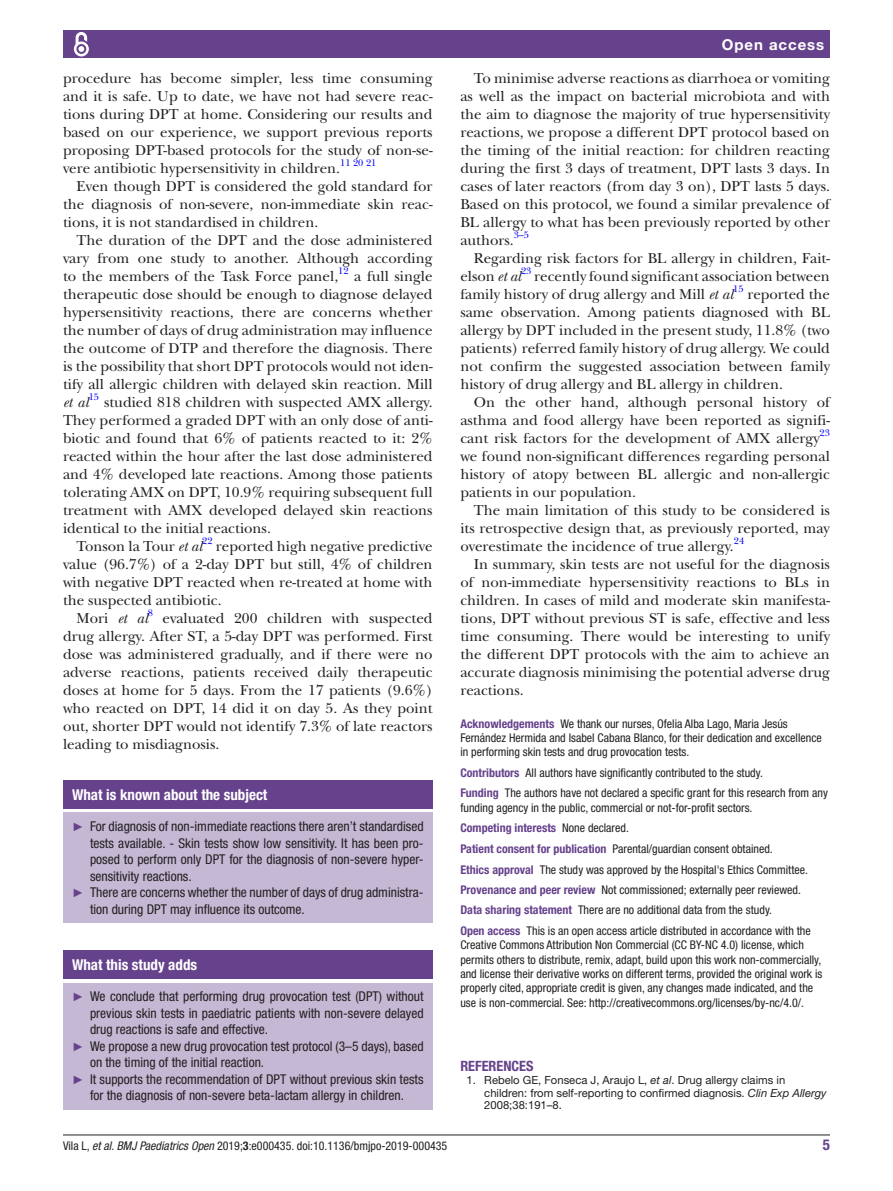
<style>
.page{position:relative;width:893px;height:1191px;background:#fff}
.page>*{position:absolute;margin:0;border:0;box-sizing:border-box;transform-origin:0 0}
.t1{font:15px/18px "New Baskerville";color:#231f20;text-align:justify}
.t2{font:700 condensed 15px "Helvetica Neue LT Std";color:#fff}
.t3{font:700 15px "Helvetica Neue LT Std";letter-spacing:.065em;color:#fff}
.t4{font:italic 15px "New Baskerville";color:#231f20}
.t5{font:700 condensed 15px "Helvetica Neue LT Std";color:#66428c}
.t6{font:700 condensed 14.25px "Helvetica Neue LT Std";color:#66428c}
.t7{font:condensed 13.5px "Helvetica Neue LT Std";color:#231f20}
.t8{font:condensed 12px/14.4px "Helvetica Neue LT Std";color:#231f20}
.t9{font:11.25px/12.8px "Helvetica Neue LT Std";color:#231f20}
.t10{font:9.9px "New Baskerville";color:#00f}
.s1{font-style:italic}
.s2{font-family:"Arial";font-stretch:normal;font-size:12px;color:#66428c}
.s3{font-weight:700;color:#66428c}
.s4{font-weight:700}
</style>
<div class="page">
<hr style="left:63px;top:1134px;width:767px;height:1px;background:#231f20">
<div style="left:63px;top:31px;width:767px;height:27px;background:#66428c"></div>
<svg style="left:73px;top:32px;width:16px;height:25px"></svg>
<div style="left:63px;top:780px;width:370px;height:28px;background:#66428c"></div>
<div style="left:63px;top:812px;width:370px;height:111px;background:#c4b8d4"></div>
<div style="left:63px;top:950px;width:370px;height:28px;background:#66428c"></div>
<div style="left:63px;top:982px;width:370px;height:127px;background:#c4b8d4"></div>
<p class="t1" style="left:63px;top:69px;width:371px">procedure has become simpler, less time consuming and it is safe. Up to date, we have not had severe reac&shy;tions during DPT at home. Considering our results and based on our experience, we support previous reports proposing DPT-based protocols for the study of non-se&shy;vere antibiotic hypersensitivity in children.</p>
<p class="t10" style="left:340px;top:157px;width:38px">11 20 21</p>
<p class="t1" style="left:63px;top:177px;width:371px;text-indent:14px">Even though DPT is considered the gold standard for the diagnosis of non-severe, non-immediate skin reac&shy;tions, it is not standardised in children.</p>
<p class="t1" style="left:63px;top:231px;width:371px;text-indent:14px">The duration of the DPT and the dose administered vary from one study to another. Although according to the members of the Task Force panel,</p>
<p class="t10" style="left:338px;top:265px;width:12px">12</p>
<p class="t1" style="left:63px;top:267px;width:371px;text-indent:291px">a full single therapeutic dose should be enough to diagnose delayed hypersensitivity reactions, there are concerns whether the number of days of drug administration may influence the outcome of DTP and therefore the diagnosis. There is the possibility that short DPT protocols would not iden&shy;tify all allergic children with delayed skin reaction. Mill</p>
<p class="t4" style="left:63px;top:393px;width:27px">et al</p>
<p class="t10" style="left:89px;top:391px;width:12px">15</p>
<p class="t1" style="left:63px;top:393px;width:371px;text-indent:41px">studied 818 children with suspected AMX allergy.<br>They performed a graded DPT with an only dose of anti&shy;biotic and found that 6% of patients reacted to it: 2% reacted within the hour after the last dose administered and 4% developed late reactions. Among those patients tolerating AMX on DPT, 10.9% requiring subsequent full treatment with AMX developed delayed skin reactions identical to the initial reactions.</p>
<p class="t1" style="left:77px;top:537px;width:358px">Tonson la Tour <span class="s1">et al</span><sup>22</sup> reported high negative predictive</p>
<p class="t1" style="left:63px;top:555px;width:371px">value (96.7%) of a 2-day DPT but still, 4% of children</p>
<p class="t1" style="left:63px;top:573px;width:371px">with negative DPT reacted when re-treated at home with</p>
<p class="t1" style="left:63px;top:591px;width:160px">the suspected antibiotic.</p>
<p class="t1" style="left:77px;top:609px;width:73px">Mori <span class="s1">et al</span></p>
<p class="t10" style="left:148px;top:607px;width:7px">8</p>
<p class="t1" style="left:63px;top:609px;width:371px;text-indent:100px">evaluated 200 children with suspected drug allergy. After ST, a 5-day DPT was performed. First dose was administered gradually, and if there were no adverse reactions, patients received daily therapeutic doses at home for 5 days. From the 17 patients (9.6%) who reacted on DPT, 14 did it on day 5. As they point out, shorter DPT would not identify 7.3% of late reactors leading to misdiagnosis.</p>
<p class="t2" style="left:72px;top:785px;width:197px">What is known about the subject</p>
<p class="t7" style="left:72px;top:818px;width:353px"><span class="s2">►</span> For diagnosis of non-immediate reactions there aren’t standardised</p>
<p class="t7" style="left:90px;top:835px;width:335px">tests available. - Skin tests show low sensitivity. It has been pro-</p>
<p class="t7" style="left:90px;top:851px;width:335px">posed to perform only DPT for the diagnosis of non-severe hyper-</p>
<p class="t7" style="left:90px;top:868px;width:103px">sensitivity reactions.</p>
<p class="t7" style="left:72px;top:884px;width:353px"><span class="s2">►</span> There are concerns whether the number of days of drug administra-</p>
<p class="t7" style="left:90px;top:901px;width:216px">tion during DPT may influence its outcome.</p>
<p class="t2" style="left:72px;top:955px;width:127px">What this study adds</p>
<p class="t7" style="left:72px;top:988px;width:353px"><span class="s2">►</span> We conclude that performing drug provocation test (DPT) without</p>
<p class="t7" style="left:90px;top:1005px;width:335px">previous skin tests in paediatric patients with non-severe delayed</p>
<p class="t7" style="left:90px;top:1021px;width:180px">drug reactions is safe and effective.</p>
<p class="t7" style="left:72px;top:1038px;width:353px"><span class="s2">►</span> We propose a new drug provocation test protocol (3–5 days), based</p>
<p class="t7" style="left:90px;top:1054px;width:176px">on the timing of the initial reaction.</p>
<p class="t7" style="left:72px;top:1071px;width:353px"><span class="s2">►</span> It supports the recommendation of DPT without previous skin tests</p>
<p class="t7" style="left:90px;top:1087px;width:316px">for the diagnosis of non-severe beta-lactam allergy in children.</p>
<p class="t3" style="left:722px;top:35px;width:104px">Open access</p>
<p class="t1" style="left:460px;top:69px;width:371px;text-indent:14px">To minimise adverse reactions as diarrhoea or vomiting as well as the impact on bacterial microbiota and with the aim to diagnose the majority of true hypersensitivity reactions, we propose a different DPT protocol based on the timing of the initial reaction: for children reacting during the first 3 days of treatment, DPT lasts 3 days. In cases of later reactors (from day 3 on), DPT lasts 5 days.<br>Based on this protocol, we found a similar prevalence of BL allergy to what has been previously reported by other authors.</p>
<p class="t10" style="left:514px;top:229px;width:17px">3–5</p>
<p class="t1" style="left:460px;top:249px;width:371px;text-indent:14px">Regarding risk factors for BL allergy in children, Fait&shy;elson <span class="s1">et al</span></p>
<p class="t10" style="left:521px;top:265px;width:12px">23</p>
<p class="t1" style="left:460px;top:267px;width:371px;text-indent:74px">recently found significant association between family history of drug allergy and Mill <span class="s1">et al</span></p>
<p class="t10" style="left:733px;top:283px;width:12px">15</p>
<p class="t1" style="left:460px;top:285px;width:371px;text-indent:287px">reported the same observation. Among patients diagnosed with BL allergy by DPT included in the present study, 11.8% (two patients) referred family history of drug allergy. We could not confirm the suggested association between family history of drug allergy and BL allergy in children.</p>
<p class="t1" style="left:460px;top:393px;width:371px;text-indent:14px">On the other hand, although personal history of asthma and food allergy have been reported as signifi&shy;cant risk factors for the development of AMX allergy<sup>23 </sup>we found non-significant differences regarding personal history of atopy between BL allergic and non-allergic patients in our population.</p>
<p class="t1" style="left:460px;top:501px;width:371px;text-indent:14px">The main limitation of this study to be considered is its retrospective design that, as previously reported, may overestimate the incidence of true allergy.</p>
<p class="t10" style="left:734px;top:535px;width:12px">24</p>
<p class="t1" style="left:460px;top:555px;width:371px;text-indent:14px">In summary, skin tests are not useful for the diagnosis of non-immediate hypersensitivity reactions to BLs in children. In cases of mild and moderate skin manifesta&shy;tions, DPT without previous ST is safe, effective and less time consuming. There would be interesting to unify the different DPT protocols with the aim to achieve an accurate diagnosis minimising the potential adverse drug reactions.</p>
<p class="t8" style="left:460px;top:716px;width:363px"><span class="s3">Acknowledgements</span> We thank our nurses, Ofelia Alba Lago, Maria Jesús<br>Fernández Hermida and Isabel Cabana Blanco, for their dedication and excellence in performing skin tests and drug provocation tests.</p>
<p class="t8" style="left:460px;top:762px;width:369px;line-height:20.4px"><span class="s3">Contributors</span> All authors have significantly contributed to the study.<br><span class="s3">Funding</span> The authors have not declared a specific grant for this research from any</p>
<p class="t8" style="left:460px;top:797px;width:352px;line-height:20.5px">funding agency in the public, commercial or not-for-profit sectors.<br><span class="s3">Competing interests</span> None declared.<br><span class="s3">Patient consent for publication</span> Parental/guardian consent obtained.<br><span class="s3">Ethics approval</span> The study was approved by the Hospital's Ethics Committee.<br><span class="s3">Provenance and peer review</span> Not commissioned; externally peer reviewed.<br><span class="s3">Data sharing statement</span> There are no additional data from the study.<br><span class="s3">Open access</span> This is an open access article distributed in accordance with the</p>
<p class="t8" style="left:460px;top:937px;width:364px">Creative Commons Attribution Non Commercial (CC BY-NC 4.0) license, which permits others to distribute, remix, adapt, build upon this work non-commercially, and license their derivative works on different terms, provided the original work is properly cited, appropriate credit is given, any changes made indicated, and the use is non-commercial. See: http://creativecommons.org/licenses/by-nc/4.0/.</p>
<p class="t6" style="left:460px;top:1057px;width:75px">References</p>
<p class="t9" style="left:484px;top:1073px;width:344px;text-indent:-18px">1. Rebelo GE, Fonseca J, Araujo L, <span class="s1">et al</span>. Drug allergy claims in children: from self-reporting to confirmed diagnosis. <span class="s1">Clin Exp Allergy<br></span>2008;38:191–8.</p>
<p class="t8" style="left:63px;top:1138px;width:386px">Vila L, <span class="s1">et al</span>. <span class="s1">BMJ Paediatrics Open</span> 2019;<span class="s4">3</span>:e000435. doi:10.1136/bmjpo-2019-000435</p>
<p class="t5" style="left:823px;top:1135px;width:9px">5</p>
</div>
